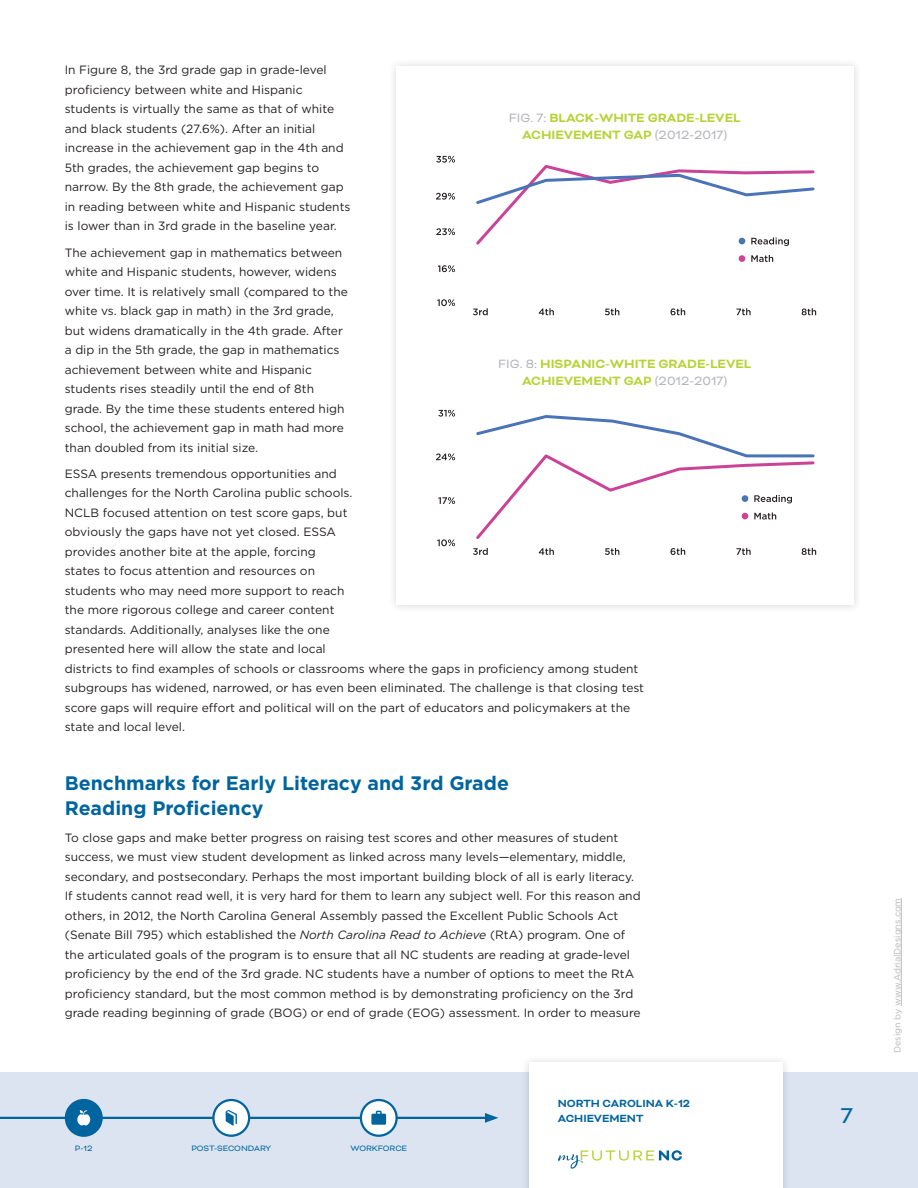
<style>
.page{position:relative;width:918px;height:1188px;background:#fff}
.page>*{position:absolute;margin:0;border:0;box-sizing:border-box;transform-origin:0 0}
.t1{font:24.75px "Bicyclette";color:#00649e}
.t2{font:700 19.5px/25.5px "Gotham";color:#00649e}
.t3{font:700 13.8px/16.6px "Bicyclette";color:#b5d336;text-align:center}
.t4{font:12px/19.5px "Gotham";color:#231f20}
.t5{font:700 12px/15px "Bicyclette";color:#00649e}
.t6{font:9px "Gotham";color:#b6b7bb}
.t7{font:9px "Bicyclette";color:#00649e}
.s1{font-weight:400;color:#b6b7bb}
.s2{font-style:italic}
</style>
<div class="page">
<div style="left:388px;top:58px;width:474px;height:555px;background:#231f20;opacity:.18"></div>
<div style="left:396px;top:66px;width:458px;height:539px;background:#fff"></div>
<svg style="left:436px;top:156px;width:19px;height:7px"></svg>
<svg style="left:436px;top:193px;width:19px;height:7px"></svg>
<svg style="left:436px;top:228px;width:19px;height:7px"></svg>
<svg style="left:438px;top:265px;width:17px;height:7px"></svg>
<svg style="left:437px;top:299px;width:18px;height:7px"></svg>
<svg style="left:473px;top:308px;width:15px;height:7px"></svg>
<svg style="left:539px;top:308px;width:15px;height:7px"></svg>
<svg style="left:605px;top:308px;width:14px;height:7px"></svg>
<svg style="left:670px;top:308px;width:15px;height:7px"></svg>
<svg style="left:736px;top:308px;width:15px;height:7px"></svg>
<svg style="left:802px;top:308px;width:14px;height:7px"></svg>
<svg style="left:476px;top:165px;width:339px;height:81px"></svg>
<svg style="left:751px;top:255px;width:22px;height:7px"></svg>
<div style="left:739px;top:255px;width:6px;height:7px;background:#cc4296;border-radius:50%"></div>
<svg style="left:438px;top:410px;width:17px;height:7px"></svg>
<svg style="left:436px;top:453px;width:19px;height:7px"></svg>
<svg style="left:438px;top:497px;width:17px;height:7px"></svg>
<svg style="left:437px;top:539px;width:18px;height:7px"></svg>
<svg style="left:473px;top:548px;width:15px;height:7px"></svg>
<svg style="left:539px;top:548px;width:15px;height:7px"></svg>
<svg style="left:605px;top:548px;width:14px;height:7px"></svg>
<svg style="left:671px;top:548px;width:14px;height:7px"></svg>
<svg style="left:736px;top:548px;width:15px;height:7px"></svg>
<svg style="left:802px;top:548px;width:14px;height:7px"></svg>
<svg style="left:476px;top:415px;width:339px;height:124px"></svg>
<div style="left:0;top:1073px;width:918px;height:115px;background:#dbe4f0"></div>
<div style="left:521px;top:1055px;width:270px;height:133px;background:#231f20;opacity:.18"></div>
<div style="left:529px;top:1063px;width:254px;height:125px;background:#fff"></div>
<hr style="left:0;top:1117px;width:489px;height:2px;background:#00649e">
<svg style="left:485px;top:1113px;width:13px;height:10px"></svg>
<div style="left:66px;top:1100px;width:36px;height:36px;background:#00649e;border-radius:50%"></div>
<div style="left:65px;top:1099px;width:38px;height:38px;border:2px solid #00649e;border-radius:50%"></div>
<svg style="left:77px;top:1110px;width:13px;height:16px"></svg>
<svg style="left:213px;top:1100px;width:36px;height:36px"></svg>
<div style="left:212px;top:1099px;width:38px;height:38px;border:2px solid #00649e;border-radius:50%"></div>
<svg style="left:226px;top:1110px;width:11px;height:16px"></svg>
<svg style="left:361px;top:1100px;width:36px;height:36px"></svg>
<div style="left:360px;top:1099px;width:38px;height:38px;border:2px solid #00649e;border-radius:50%"></div>
<svg style="left:371px;top:1111px;width:15px;height:14px"></svg>
<hr style="left:901px;top:898px;width:1px;height:108px;background:#b6b7bb">
<svg style="left:558px;top:1150px;width:124px;height:19px"></svg>
<p class="t4" style="left:65px;top:60px;width:287px">In Figure 8, the 3rd grade gap in grade-level proficiency between white and Hispanic students is virtually the same as that of white and black students (27.6%). After an initial increase in the achievement gap in the 4th and 5th grades, the achievement gap begins to narrow. By the 8th grade, the achievement gap in reading between white and Hispanic students is lower than in 3rd grade in the baseline year.</p>
<p class="t4" style="left:65px;top:242px;width:285px">The achievement gap in mathematics between white and Hispanic students, however, widens over time. It is relatively small (compared to the white vs. black gap in math) in the 3rd grade, but widens dramatically in the 4th grade. After a dip in the 5th grade, the gap in mathematics achievement between white and Hispanic students rises steadily until the end of 8th grade. By the time these students entered high school, the achievement gap in math had more than doubled from its initial size.</p>
<p class="t4" style="left:65px;top:464px;width:581px">ESSA presents tremendous opportunities and<br>challenges for the North Carolina public schools.<br>NCLB focused attention on test score gaps, but<br>obviously the gaps have not yet closed. ESSA<br>provides another bite at the apple, forcing<br>states to focus attention and resources on<br>students who may need more support to reach<br>the more rigorous college and career content<br>standards. Additionally, analyses like the one<br>presented here will allow the state and local<br>districts to find examples of schools or classrooms where the gaps in proficiency among student subgroups has widened, narrowed, or has even been eliminated. The challenge is that closing test score gaps will require effort and political will on the part of educators and policymakers at the state and local level.</p>
<p class="t3" style="left:509px;top:110px;width:233px"><span class="s1">FIG. 7:</span> BLACK-WHITE GRADE-LEVEL<br>ACHIEVEMENT GAP <span class="s1">(2012-2017)</span></p>
<p class="t3" style="left:498px;top:356px;width:255px"><span class="s1">FIG. 8:</span> HISPANIC-WHITE GRADE-LEVEL<br>ACHIEVEMENT GAP <span class="s1">(2012-2017)</span></p>
<p class="t2" style="left:65px;top:770px;width:446px">Benchmarks for Early Literacy and 3rd Grade<br>Reading Proficiency</p>
<p class="t4" style="left:65px;top:827px;width:577px">To close gaps and make better progress on raising test scores and other measures of student success, we must view student development as linked across many levels—elementary, middle, secondary, and postsecondary. Perhaps the most important building block of all is early literacy.<br>If students cannot read well, it is very hard for them to learn any subject well. For this reason and others, in 2012, the North Carolina General Assembly passed the Excellent Public Schools Act (Senate Bill 795) which established the <span class="s2">North Carolina Read to Achieve</span> (RtA) program. One of the articulated goals of the program is to ensure that all NC students are reading at grade-level proficiency by the end of the 3rd grade. NC students have a number of options to meet the RtA proficiency standard, but the most common method is by demonstrating proficiency on the 3rd grade reading beginning of grade (BOG) or end of grade (EOG) assessment. In order to measure</p>
<p class="t7" style="left:75px;top:1143px;width:19px">P-12</p>
<p class="t7" style="left:191px;top:1143px;width:81px">POST-SECONDARY</p>
<p class="t7" style="left:350px;top:1143px;width:58px">WORKFORCE</p>
<p class="t5" style="left:558px;top:1096px;width:134px">NORTH CAROLINA K-12<br>ACHIEVEMENT</p>
<h1 class="t1" style="left:841px;top:1101px;width:14px">7</h1>
<p class="t6" style="left:891px;top:1053px;width:156px;rotate:-90deg">Design by www.AdrialDesigns.com</p>
</div>
